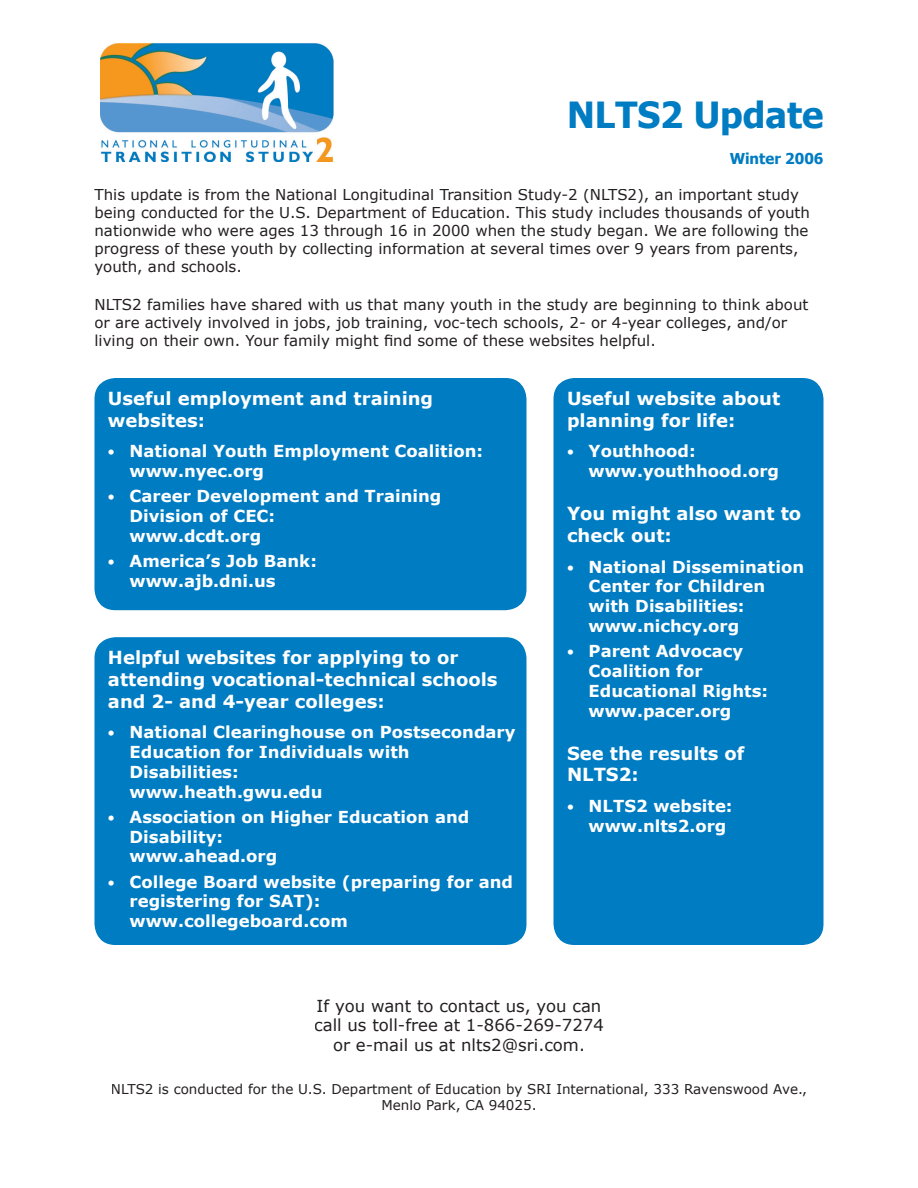
<style>
.page{position:relative;width:918px;height:1188px;background:#fff}
.page>*{position:absolute;margin:0;border:0;box-sizing:border-box;transform-origin:0 0}
.t1{font:700 36px "Tahoma";color:#007cc2}
.t2{font:700 18px/21.6px "Verdana";color:#fff}
.t3{font:700 16.5px/19.8px "Verdana";color:#fff}
.t4{font:16.5px/19.8px "Verdana";color:#231f20;text-align:center}
.t5{font:15px/18px "Verdana";color:#231f20}
.t6{font:700 15px "Tahoma";color:#007cc2}
.t7{font:13.5px/16.2px "Verdana";color:#231f20;text-align:center}
.s1{font-family:"Tahoma";font-weight:400;font-size:15px}
</style>
<div class="page">
<img style="left:100px;top:43px;width:233px;height:119px">
<div style="left:94px;top:378px;width:433px;height:232px;background:#007cc2"></div>
<div style="left:94px;top:637px;width:433px;height:308px;background:#007cc2"></div>
<div style="left:553px;top:378px;width:271px;height:567px;background:#007cc2"></div>
<h1 class="t1" style="left:567px;top:90px;width:258px">NLTS2 Update</h1>
<p class="t6" style="left:730px;top:148px;width:95px">Winter 2006</p>
<p class="t5" style="left:94px;top:186px;width:717px">This update is from the National Longitudinal Transition Study-2 (NLTS2), an important study being conducted for the U.S. Department of Education. This study includes thousands of youth nationwide who were ages 13 through 16 in 2000 when the study began. We are following the progress of these youth by collecting information at several times over 9 years from parents, youth, and schools.</p>
<p class="t5" style="left:94px;top:296px;width:715px">NLTS2 families have shared with us that many youth in the study are beginning to think about or are actively involved in jobs, job training, voc-tech schools, 2- or 4-year colleges, and/or living on their own. Your family might find some of these websites helpful.</p>
<p class="t2" style="left:108px;top:387px;width:327px">Useful employment and training websites:</p>
<p class="t3" style="left:130px;top:441px;width:355px;text-indent:-22px"><span class="s1">•</span> National Youth Employment Coalition: www.nyec.org</p>
<p class="t3" style="left:130px;top:486px;width:313px;text-indent:-22px"><span class="s1">•</span> Career Development and Training<br>Division of CEC:<br>www.dcdt.org</p>
<p class="t3" style="left:130px;top:551px;width:189px;text-indent:-22px"><span class="s1">•</span> America’s Job Bank: www.ajb.dni.us</p>
<p class="t2" style="left:108px;top:647px;width:391px">Helpful websites for applying to or attending vocational-technical schools and 2- and 4-year colleges:</p>
<p class="t3" style="left:130px;top:722px;width:387px;text-indent:-22px"><span class="s1">•</span> National Clearinghouse on Postsecondary<br>Education for Individuals with<br>Disabilities:<br>www.heath.gwu.edu</p>
<p class="t3" style="left:130px;top:806px;width:341px;text-indent:-22px"><span class="s1">•</span> Association on Higher Education and<br>Disability:<br>www.ahead.org</p>
<p class="t3" style="left:130px;top:871px;width:385px;text-indent:-22px"><span class="s1">•</span> College Board website (preparing for and registering for SAT): www.collegeboard.com</p>
<p class="t2" style="left:567px;top:387px;width:215px">Useful website about planning for life:</p>
<p class="t3" style="left:589px;top:441px;width:192px;text-indent:-22px"><span class="s1">•</span> Youthhood: www.youthhood.org</p>
<p class="t2" style="left:567px;top:503px;width:236px">You might also want to check out:</p>
<p class="t3" style="left:589px;top:556px;width:217px;text-indent:-22px"><span class="s1">•</span> National Dissemination<br>Center for Children with Disabilities: www.nichcy.org</p>
<p class="t3" style="left:589px;top:641px;width:181px;text-indent:-22px"><span class="s1">•</span> Parent Advocacy<br>Coalition for<br>Educational Rights: www.pacer.org</p>
<p class="t2" style="left:567px;top:742px;width:179px">See the results of<br>NLTS2:</p>
<p class="t3" style="left:589px;top:796px;width:146px;text-indent:-22px"><span class="s1">•</span> NLTS2 website: www.nlts2.org</p>
<p class="t4" style="left:314px;top:995px;width:291px">If you want to contact us, you can call us toll-free at 1-866-269-7274 or e-mail us at nlts2@sri.com.</p>
<p class="t7" style="left:111px;top:1081px;width:698px">NLTS2 is conducted for the U.S. Department of Education by SRI International, 333 Ravenswood Ave.,<br>Menlo Park, CA 94025.</p>
</div>
